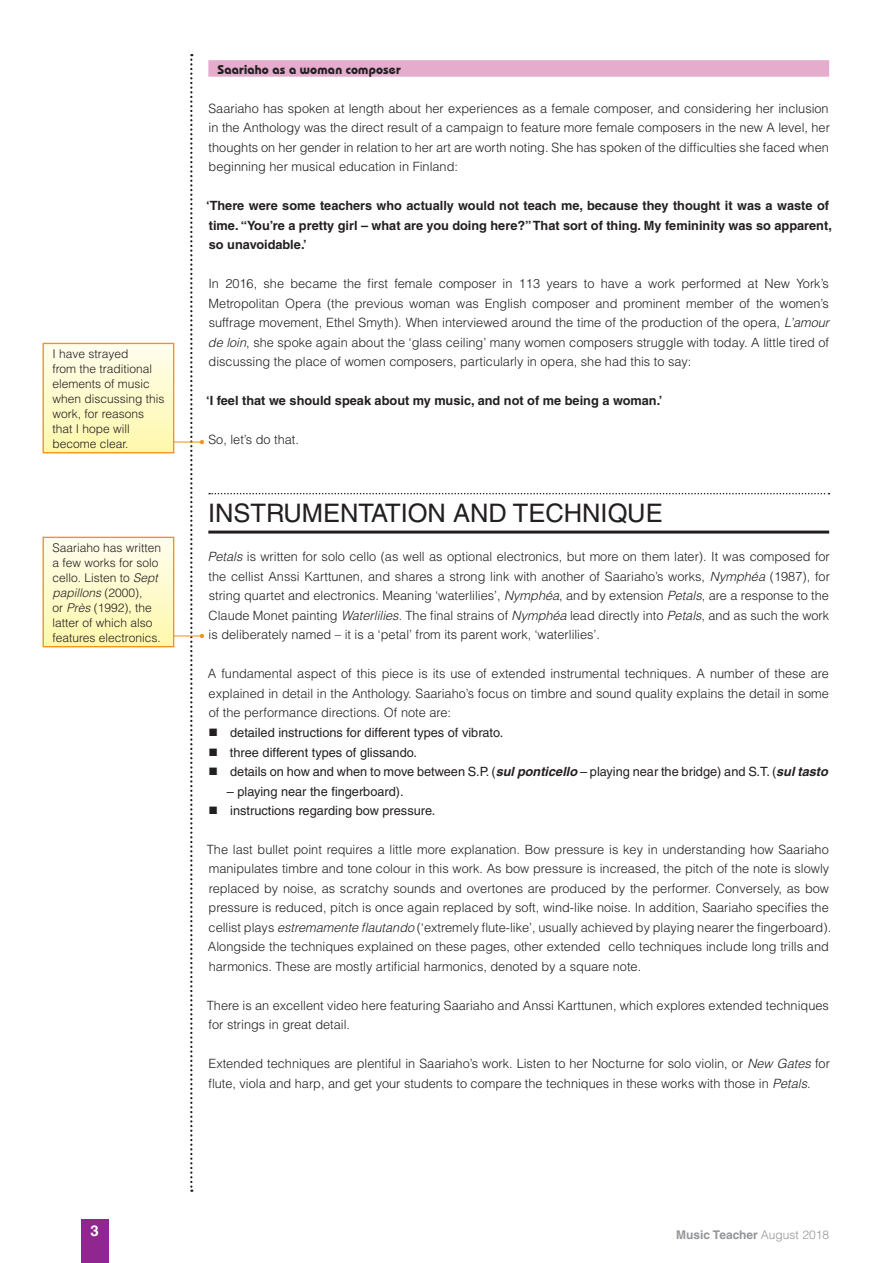
<style>
.page{position:relative;width:893px;height:1263px;background:#fff}
.page>*{position:absolute;margin:0;border:0;box-sizing:border-box;transform-origin:0 0}
.A_Heading{font:25.5px "Helvetica";color:#231f20}
.t1{font:700 15px "Helvetica";color:#fff}
.Body_Text{font:300 12.75px/19.5px "Helvetica";color:#231f20;text-align:justify}
.Body_Text-2{font:700 12.75px/19.5px "Helvetica";color:#231f20}
.t2{font:12.75px "Helvetica";color:#231f20}
.B_Heading{font:700 12.75px "Bauhaus IT Cby BT";letter-spacing:.015em;color:#231f20}
.explaining_box_body{font:300 12px/15px "Helvetica";color:#231f20}
.t3{font:700 12px "Helvetica";color:#939598}
.s1{font-style:italic}
.s2{font-weight:700;font-style:italic}
.s3{font-weight:300}
</style>
<div class="page">
<svg style="left:190px;top:54px;width:2px;height:1138px"></svg>
<div style="left:81px;top:1219px;width:27px;height:44px;background:#90268f"></div>
<div style="left:208px;top:60px;width:621px;height:17px;background:#e5acce"></div>
<svg style="left:209px;top:493px;width:620px;height:1px"></svg>
<hr style="left:208px;top:531px;width:621px;height:3px;background:#231f20">
<hr style="left:163px;top:441px;width:39px;height:2px;background:#f6911e">
<svg style="left:200px;top:440px;width:4px;height:4px"></svg>
<div style="left:43px;top:343px;width:131px;height:110px;background:linear-gradient(to bottom,#fffdee,#fff8ab)"></div>
<div style="left:43px;top:343px;width:131px;height:110px;border:1px solid #f6911e"></div>
<hr style="left:163px;top:635px;width:39px;height:1px;background:#f6911e">
<svg style="left:200px;top:634px;width:4px;height:4px"></svg>
<div style="left:43px;top:537px;width:131px;height:110px;background:linear-gradient(to bottom,#fffdee,#fff8ab)"></div>
<div style="left:43px;top:537px;width:131px;height:110px;border:1px solid #f6911e"></div>
<p class="explaining_box_body" style="left:52px;top:346px;width:114px">I have strayed<br>from the traditional elements of music when discussing this work, for reasons that I hope will become clear.</p>
<p class="explaining_box_body" style="left:52px;top:540px;width:110px">Saariaho has written a few works for solo cello. Listen to <span class="s1">Sept papillons</span> (2000),<br>or <span class="s1">Près</span> (1992), the latter of which also features electronics.</p>
<p class="B_Heading" style="left:217px;top:61px;width:185px">Saariaho as a woman composer</p>
<p class="Body_Text" style="left:208px;top:98px;width:623px">Saariaho has spoken at length about her experiences as a female composer, and considering her inclusion in the Anthology was the direct result of a campaign to feature more female composers in the new A level, her thoughts on her gender in relation to her art are worth noting. She has spoken of the difficulties she faced when beginning her musical education in Finland:</p>
<p class="Body_Text-2" style="left:206px;top:196px;width:627px">‘There were some teachers who actually would not teach me, because they thought it was a waste of time. “You’re a pretty girl – what are you doing here?” That sort of thing. My femininity was so apparent, so unavoidable.’</p>
<p class="Body_Text" style="left:208px;top:273px;width:623px">In 2016, she became the first female composer in 113 years to have a work performed at New York’s Metropolitan Opera (the previous woman was English composer and prominent member of the women’s suffrage movement, Ethel Smyth). When interviewed around the time of the production of the opera, <span class="s1">L’amour de loin</span>, she spoke again about the ‘glass ceiling’ many women composers struggle with today. A little tired of discussing the place of women composers, particularly in opera, she had this to say:</p>
<p class="Body_Text-2" style="left:206px;top:391px;width:458px">‘I feel that we should speak about my music, and not of me being a woman.’</p>
<p class="Body_Text" style="left:208px;top:429px;width:92px">So, let’s do that.</p>
<p class="A_Heading" style="left:208px;top:498px;width:456px">INSTRUMENTATION AND TECHNIQUE</p>
<p class="Body_Text" style="left:208px;top:546px;width:624px"><span class="s1">Petals</span> is written for solo cello (as well as optional electronics, but more on them later). It was composed for the cellist Anssi Karttunen, and shares a strong link with another of Saariaho’s works, <span class="s1">Nymphéa</span> (1987), for string quartet and electronics. Meaning ‘waterlilies’, <span class="s1">Nymphéa</span>, and by extension <span class="s1">Petals</span>, are a response to the Claude Monet painting <span class="s1">Waterlilies</span>. The final strains of <span class="s1">Nymphéa</span> lead directly into <span class="s1">Petals</span>, and as such the work is deliberately named – it is a ‘petal’ from its parent work, ‘waterlilies’.</p>
<p class="Body_Text" style="left:208px;top:663px;width:622px">A fundamental aspect of this piece is its use of extended instrumental techniques. A number of these are explained in detail in the Anthology. Saariaho’s focus on timbre and sound quality explains the detail in some of the performance directions. Of note are:</p>
<p class="t2" style="left:230px;top:725px;width:275px">detailed instructions for different types of vibrato.</p>
<p class="t2" style="left:230px;top:745px;width:188px">three different types of glissando.</p>
<p class="t2" style="left:230px;top:764px;width:599px">details on how and when to move between S.P. (<span class="s2">sul ponticello</span> – playing near the bridge) and S.T. (<span class="s2">sul tasto</span></p>
<p class="t2" style="left:227px;top:784px;width:178px">– playing near the fingerboard).</p>
<p class="t2" style="left:230px;top:803px;width:207px">instructions regarding bow pressure.</p>
<p class="Body_Text" style="left:207px;top:839px;width:626px;text-align:left">The last bullet point requires a little more explanation. Bow pressure is key in understanding how Saariaho manipulates timbre and tone colour in this work. As bow pressure is increased, the pitch of the note is slowly replaced by noise, as scratchy sounds and overtones are produced by the performer. Conversely, as bow pressure is reduced, pitch is once again replaced by soft, wind-like noise. In addition, Saariaho specifies the cellist plays <span class="s1">estremamente flautando</span> (‘extremely flute-like’, usually achieved by playing nearer the fingerboard).<br>Alongside the techniques explained on these pages, other extended cello techniques include long trills and harmonics. These are mostly artificial harmonics, denoted by a square note.</p>
<p class="Body_Text" style="left:207px;top:995px;width:623px">There is an excellent video here featuring Saariaho and Anssi Karttunen, which explores extended techniques for strings in great detail.</p>
<p class="Body_Text" style="left:208px;top:1053px;width:623px">Extended techniques are plentiful in Saariaho’s work. Listen to her Nocturne for solo violin, or <span class="s1">New Gates</span> for flute, viola and harp, and get your students to compare the techniques in these works with those in <span class="s1">Petals</span>.</p>
<p class="t1" style="left:91px;top:1222px;width:10px">3</p>
<p class="t3" style="left:676px;top:1227px;width:154px">Music Teacher <span class="s3">August 2018</span></p>
</div>
